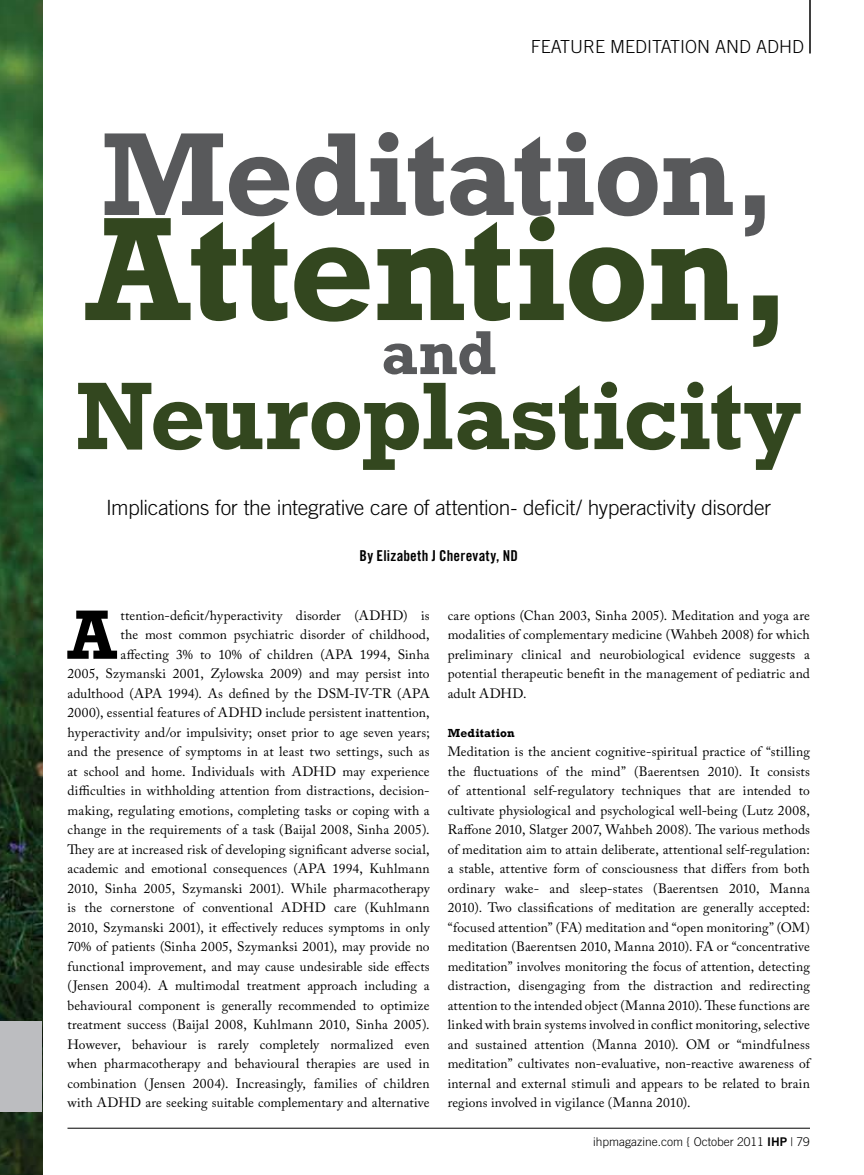
<style>
.page{position:relative;width:864px;height:1175px;background:#fff}
.page>*{position:absolute;margin:0;border:0;box-sizing:border-box;transform-origin:0 0}
.t1{font:700 150px "Rockwell";letter-spacing:-.02em;color:#33471f}
.t2{font:700 120px "Rockwell";letter-spacing:-.015em;color:#58595b}
.t3{font:700 97.5px "Rockwell";letter-spacing:-.015em;color:#33471f}
.t4{font:700 70.95px "Rockwell";color:#000}
.t5{font:700 63px "Rockwell";color:#58595b}
.t6{font:300 21px "Trade Gothic";letter-spacing:-.015em;color:#000}
.t7{font:300 18px "Trade Gothic";color:#000}
.t8{font:15px "Trade Gothic Bold Cond Twenty";letter-spacing:.015em;color:#000}
.t9{font:13.5px/19.5px "Adobe Caslon Pro";letter-spacing:.01em;color:#000;text-align:justify}
.t10{font:300 12px "Trade Gothic";color:#000}
.t11{font:700 12px "Rockwell";letter-spacing:.02em;color:#000}
.s1{font-family:"Trade Gothic Bold Two";font-weight:400}
</style>
<div class="page">
<hr style="left:68px;top:1127px;width:742px;height:1px;background:#000">
<hr style="left:809px;top:0;width:2px;height:53px;background:#000">
<img style="left:0;top:0;width:42px;height:1174px">
<div style="left:0;top:1021px;width:42px;height:91px;background:#bcbdc0"></div>
<h3 class="t7" style="left:531px;top:36px;width:197px">FEATURE Meditation and</h3>
<h3 class="t7" style="left:756px;top:36px;width:50px">ADHD</h3>
<h2 class="t2" style="left:101px;top:102px;width:676px">Meditation,</h2>
<h1 class="t1" style="left:86px;top:179px;width:708px">Attention,</h1>
<h3 class="t5" style="left:381px;top:315px;width:117px">and</h3>
<h3 class="t3" style="left:76px;top:357px;width:728px">Neuroplasticity</h3>
<h3 class="t6" style="left:106px;top:495px;width:667px">I mplications for the integrative care of attention- deficit/ hyperactivity disorder</h3>
<p class="t8" style="left:360px;top:546px;width:160px">By Elizabeth J Cherevaty, ND</p>
<p class="t9" style="left:67px;top:605px;width:364px;text-align:right">ttention-deficit/hyperactivity disorder (ADHD) is<br>the most common psychiatric disorder of childhood,<br>affecting 3% to 10% of children (APA 1994, Sinha<br>2005, Szymanski 2001, Zylowska 2009) and may persist into adulthood (APA 1994). As defined by the DSM-IV-TR (APA 2000), essential features of ADHD include persistent inattention, hyperactivity and/or impulsivity; onset prior to age seven years; and the presence of symptoms in at least two settings, such as at school and home. Individuals with ADHD may experience difficulties in withholding attention from distractions, decision&shy;making, regulating emotions, completing tasks or coping with a change in the requirements of a task (Baijal 2008, Sinha 2005).<br>They are at increased risk of developing significant adverse social, academic and emotional consequences (APA 1994, Kuhlmann 2010, Sinha 2005, Szymanski 2001). While pharmacotherapy is the cornerstone of conventional ADHD care (Kuhlmann 2010, Szymanski 2001), it effectively reduces symptoms in only 70% of patients (Sinha 2005, Szymanksi 2001), may provide no functional improvement, and may cause undesirable side effects (Jensen 2004). A multimodal treatment approach including a behavioural component is generally recommended to optimize treatment success (Baijal 2008, Kuhlmann 2010, Sinha 2005).<br>However, behaviour is rarely completely normalized even when pharmacotherapy and behavioural therapies are used in combination (Jensen 2004). Increasingly, families of children with ADHD are seeking suitable complementary and alternative</p>
<p class="t9" style="left:448px;top:605px;width:364px">care options (Chan 2003, Sinha 2005). Meditation and yoga are modalities of complementary medicine (Wahbeh 2008) for which preliminary clinical and neurobiological evidence suggests a potential therapeutic benefit in the management of pediatric and adult ADHD.</p>
<h3 class="t4" style="left:68px;top:592px;width:51px">A</h3>
<p class="t11" style="left:448px;top:725px;width:68px">Meditation</p>
<p class="t9" style="left:448px;top:742px;width:364px">Meditation is the ancient cognitive-spiritual practice of “stilling the fluctuations of the mind” (Baerentsen 2010). It consists of attentional self-regulatory techniques that are intended to cultivate physiological and psychological well-being (Lutz 2008, Raffone 2010, Slatger 2007, Wahbeh 2008). The various methods of meditation aim to attain deliberate, attentional self-regulation: a stable, attentive form of consciousness that differs from both ordinary wake- and sleep-states (Baerentsen 2010, Manna 2010). Two classifications of meditation are generally accepted: “focused attention” (FA) meditation and “open monitoring” (OM) meditation (Baerentsen 2010, Manna 2010). FA or “concentrative meditation” involves monitoring the focus of attention, detecting distraction, disengaging from the distraction and redirecting attention to the intended object (Manna 2010). These functions are linked with brain systems involved in conflict monitoring, selective and sustained attention (Manna 2010). OM or “mindfulness meditation” cultivates non-evaluative, non-reactive awareness of internal and external stimuli and appears to be related to brain regions involved in vigilance (Manna 2010).</p>
<p class="t10" style="left:593px;top:1134px;width:218px">ihpmagazine.com { October 2011 <span class="s1">IHP</span> | 79</p>
</div>
